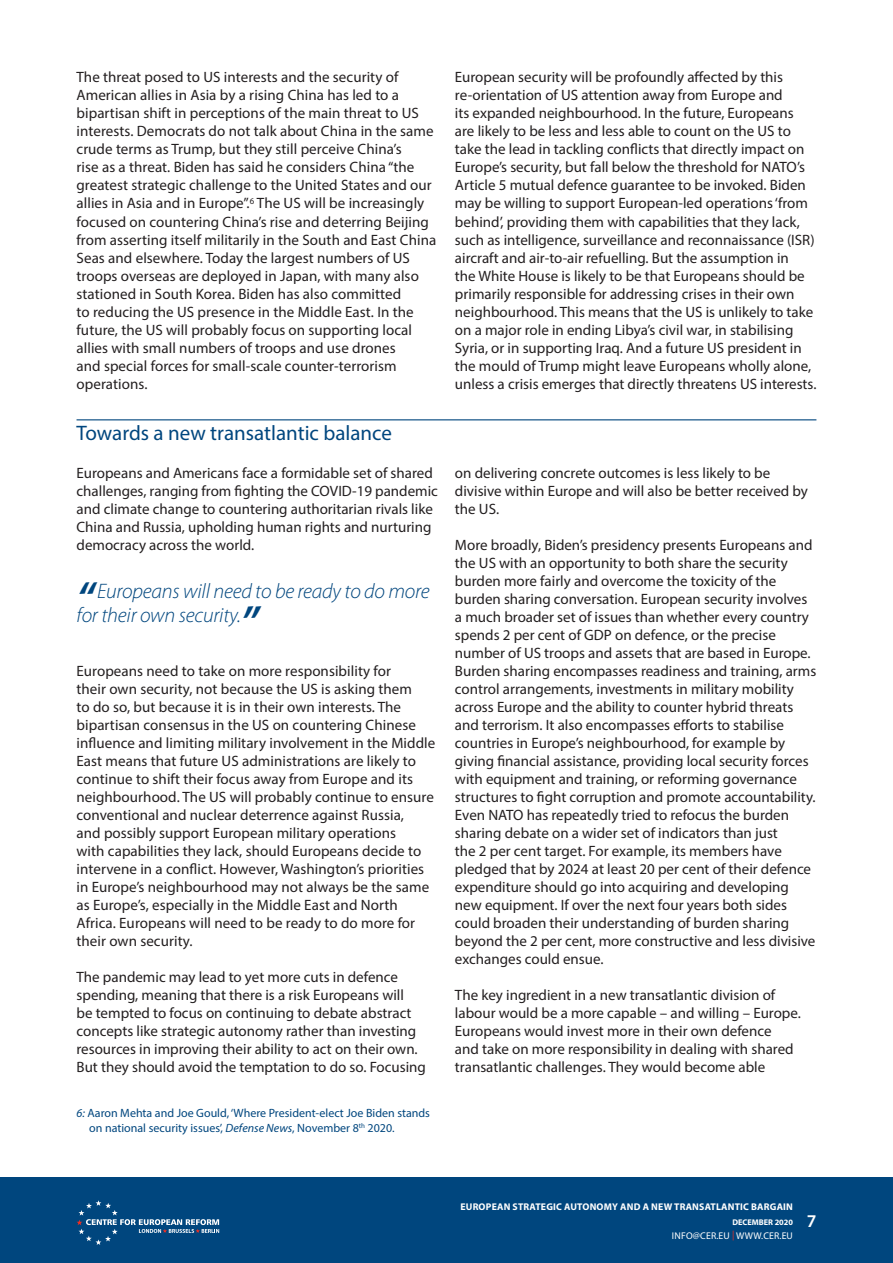
<style>
.page{position:relative;width:893px;height:1263px;background:#fff}
.page>*{position:absolute;margin:0;border:0;box-sizing:border-box;transform-origin:0 0}
.t1{font:italic 300 21px/24px "Myriad Pro";letter-spacing:-.01em;color:#00467e}
.Section_Breaks{font:21px "Myriad Pro";color:#00467e}
.t2{font:600 18px "Myriad Pro";color:#fff}
.Body_Copy{font:15px/18px "Myriad Pro";color:#231f20}
.Footnotes{font:12px/15px "Myriad Pro";color:#00467e}
.t3{font:700 9.75px "Myriad Pro";letter-spacing:.02em;color:#fff}
.t4{font:9.75px "Myriad Pro";letter-spacing:.02em;color:#fff}
.t5{font:700 8.25px "Myriad Pro";color:#fff}
.s1{font-weight:600;font-size:45px}
.s2{font-style:italic}
.s3{color:#ee2e22}
</style>
<div class="page">
<div style="left:0;top:1178px;width:893px;height:85px;background:#00467e"></div>
<svg style="left:77px;top:1200px;width:142px;height:45px"></svg>
<hr style="left:77px;top:419px;width:739px;height:1px;background:#00467e">
<p class="Body_Copy" style="left:77px;top:68px;width:361px">The threat posed to US interests and the security of American allies in Asia by a rising China has led to a bipartisan shift in perceptions of the main threat to US interests. Democrats do not talk about China in the same crude terms as Trump, but they still perceive China’s<br>rise as a threat. Biden has said he considers China “the greatest strategic challenge to the United States and our allies in Asia and in Europe”.<sup>6</sup> The US will be increasingly focused on countering China’s rise and deterring Beijing from asserting itself militarily in the South and East China Seas and elsewhere. Today the largest numbers of US troops overseas are deployed in Japan, with many also stationed in South Korea. Biden has also committed<br>to reducing the US presence in the Middle East. In the future, the US will probably focus on supporting local allies with small numbers of troops and use drones<br>and special forces for small-scale counter-terrorism operations.</p>
<p class="Body_Copy" style="left:455px;top:68px;width:363px">European security will be profoundly affected by this re-orientation of US attention away from Europe and<br>its expanded neighbourhood. In the future, Europeans are likely to be less and less able to count on the US to take the lead in tackling conflicts that directly impact on Europe’s security, but fall below the threshold for NATO’s Article 5 mutual defence guarantee to be invoked. Biden may be willing to support European-led operations ‘from behind’, providing them with capabilities that they lack, such as intelligence, surveillance and reconnaissance (ISR) aircraft and air-to-air refuelling. But the assumption in<br>the White House is likely to be that Europeans should be primarily responsible for addressing crises in their own neighbourhood. This means that the US is unlikely to take on a major role in ending Libya’s civil war, in stabilising Syria, or in supporting Iraq. And a future US president in the mould of Trump might leave Europeans wholly alone, unless a crisis emerges that directly threatens US interests.</p>
<p class="Section_Breaks" style="left:77px;top:420px;width:317px">Towards a new transatlantic balance</p>
<p class="Body_Copy" style="left:77px;top:463px;width:363px">Europeans and Americans face a formidable set of shared challenges, ranging from fighting the COVID-19 pandemic and climate change to countering authoritarian rivals like China and Russia, upholding human rights and nurturing democracy across the world.</p>
<p class="Body_Copy" style="left:455px;top:463px;width:355px">on delivering concrete outcomes is less likely to be divisive within Europe and will also be better received by the US.</p>
<p class="Body_Copy" style="left:455px;top:535px;width:363px">More broadly, Biden’s presidency presents Europeans and the US with an opportunity to both share the security burden more fairly and overcome the toxicity of the burden sharing conversation. European security involves a much broader set of issues than whether every country spends 2 per cent of GDP on defence, or the precise number of US troops and assets that are based in Europe.<br>Burden sharing encompasses readiness and training, arms control arrangements, investments in military mobility across Europe and the ability to counter hybrid threats and terrorism. It also encompasses efforts to stabilise countries in Europe’s neighbourhood, for example by giving financial assistance, providing local security forces with equipment and training, or reforming governance structures to fight corruption and promote accountability.<br>Even NATO has repeatedly tried to refocus the burden sharing debate on a wider set of indicators than just<br>the 2 per cent target. For example, its members have pledged that by 2024 at least 20 per cent of their defence expenditure should go into acquiring and developing new equipment. If over the next four years both sides could broaden their understanding of burden sharing beyond the 2 per cent, more constructive and less divisive exchanges could ensue.</p>
<p class="Body_Copy" style="left:455px;top:985px;width:347px">The key ingredient in a new transatlantic division of labour would be a more capable – and willing – Europe.<br>Europeans would invest more in their own defence<br>and take on more responsibility in dealing with shared transatlantic challenges. They would become able</p>
<p class="t1" style="left:77px;top:579px;width:355px"><span class="s1">“</span> Europeans will need to be ready to do more for their own security.<span class="s1">”</span></p>
<p class="Body_Copy" style="left:77px;top:661px;width:360px">Europeans need to take on more responsibility for<br>their own security, not because the US is asking them<br>to do so, but because it is in their own interests. The bipartisan consensus in the US on countering Chinese influence and limiting military involvement in the Middle East means that future US administrations are likely to continue to shift their focus away from Europe and its neighbourhood. The US will probably continue to ensure conventional and nuclear deterrence against Russia,<br>and possibly support European military operations<br>with capabilities they lack, should Europeans decide to intervene in a conflict. However, Washington’s priorities in Europe’s neighbourhood may not always be the same as Europe’s, especially in the Middle East and North Africa. Europeans will need to be ready to do more for their own security.</p>
<p class="Body_Copy" style="left:77px;top:967px;width:351px">The pandemic may lead to yet more cuts in defence spending, meaning that there is a risk Europeans will<br>be tempted to focus on continuing to debate abstract concepts like strategic autonomy rather than investing resources in improving their ability to act on their own.<br>But they should avoid the temptation to do so. Focusing</p>
<p class="Footnotes" style="left:89px;top:1105px;width:342px;text-indent:-13px"><span class="s2">6:</span> Aaron Mehta and Joe Gould, ‘Where President-elect Joe Biden stands on national security issues’, <span class="s2">Defense News</span>, November 8<sup>th</sup> 2020.</p>
<p class="t3" style="left:460px;top:1200px;width:334px">EUROPEAN STRATEGIC AUTONOMY AND A NEW TRANSATLANTIC BARGAIN</p>
<p class="t5" style="left:732px;top:1217px;width:62px">DECEMBER 2020</p>
<p class="t4" style="left:672px;top:1229px;width:123px">INFO@CER.EU <span class="s3">|</span> WWW.CER.EU</p>
<p class="t2" style="left:807px;top:1210px;width:11px">7</p>
</div>
